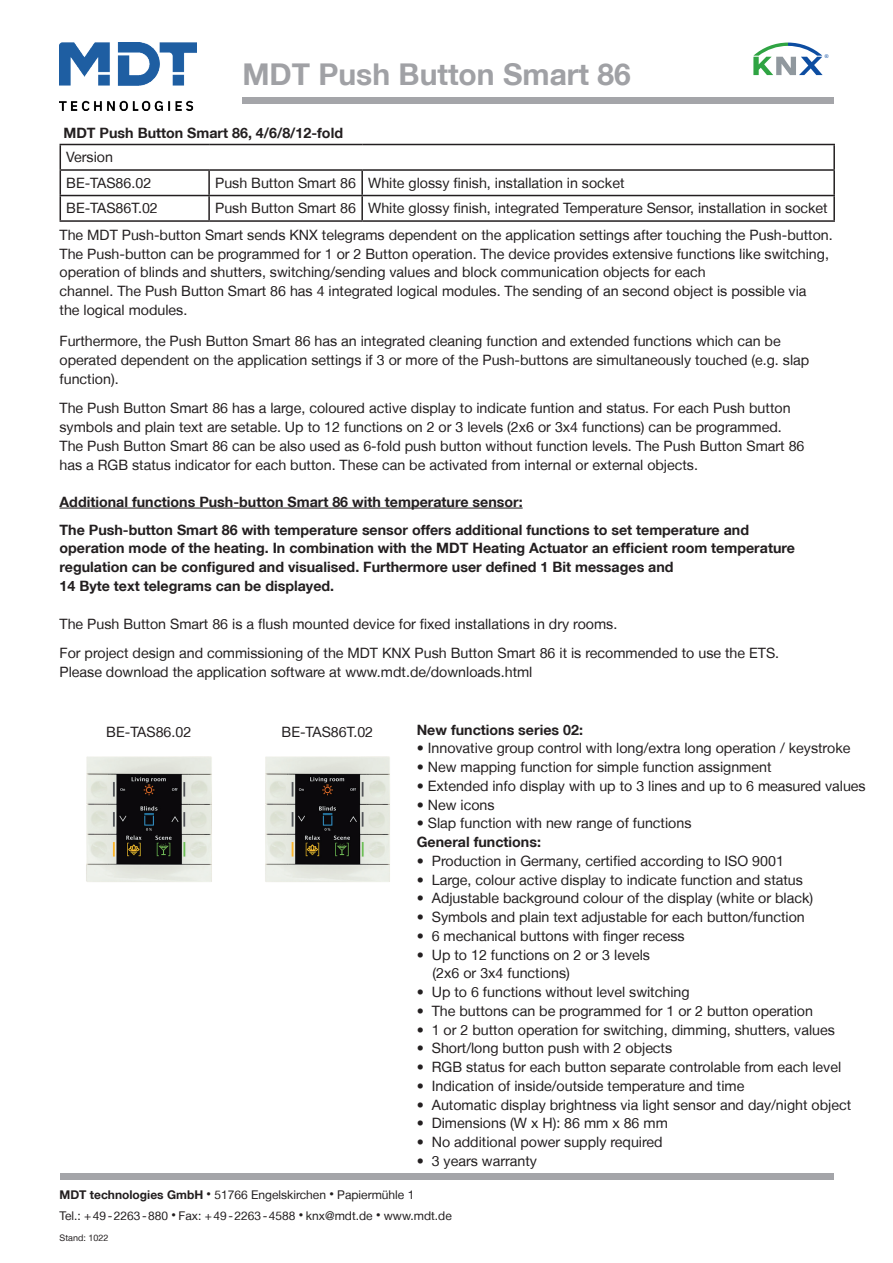
<style>
.page{position:relative;width:893px;height:1263px;background:#fff}
.page>*{position:absolute;margin:0;border:0;box-sizing:border-box;transform-origin:0 0}
.t1{font:700 30px "Helvetica Neue LT";color:#a0a1a5}
.t2{font:14.25px/18.8px "Helvetica Neue LT";color:#231f20}
.t3{font:700 14.25px/18.8px "Helvetica Neue LT";color:#231f20}
.t4{font:12px/21px "Helvetica Neue LT";color:#231f20}
.t5{font:9px "Helvetica Neue LT";color:#231f20}
.t6{font:5.1px "Arial";color:#0d4da1}
.s1{font-weight:700}
.s2{font-size:9px}
</style>
<div class="page">
<img style="left:86px;top:756px;width:304px;height:126px">
<svg style="left:61px;top:145px;width:772px;height:52px"></svg>
<hr style="left:60px;top:144px;width:149px;height:1px;background:#231f20">
<hr style="left:209px;top:144px;width:153px;height:1px;background:#231f20">
<hr style="left:362px;top:144px;width:473px;height:1px;background:#231f20">
<hr style="left:833px;top:145px;width:2px;height:24px;background:#231f20">
<hr style="left:60px;top:169px;width:149px;height:2px;background:#231f20">
<hr style="left:209px;top:169px;width:153px;height:2px;background:#231f20">
<hr style="left:208px;top:171px;width:2px;height:24px;background:#231f20">
<hr style="left:362px;top:169px;width:473px;height:2px;background:#231f20">
<hr style="left:361px;top:171px;width:2px;height:24px;background:#231f20">
<hr style="left:833px;top:171px;width:2px;height:24px;background:#231f20">
<hr style="left:60px;top:195px;width:149px;height:1px;background:#231f20">
<svg style="left:60px;top:145px;width:1px;height:75px"></svg>
<hr style="left:209px;top:195px;width:153px;height:1px;background:#231f20">
<hr style="left:208px;top:196px;width:2px;height:24px;background:#231f20">
<hr style="left:362px;top:195px;width:473px;height:1px;background:#231f20">
<hr style="left:361px;top:196px;width:2px;height:24px;background:#231f20">
<hr style="left:833px;top:196px;width:2px;height:24px;background:#231f20">
<hr style="left:60px;top:220px;width:149px;height:2px;background:#231f20">
<hr style="left:209px;top:220px;width:153px;height:2px;background:#231f20">
<hr style="left:362px;top:220px;width:473px;height:2px;background:#231f20">
<hr style="left:60px;top:508px;width:463px;height:1px;background:#231f20">
<div style="left:60px;top:1174px;width:773px;height:6px;background:#a4a5a9"></div>
<img style="left:60px;top:43px;width:137px;height:68px">
<div style="left:242px;top:98px;width:591px;height:6px;background:#a4a5a9"></div>
<svg style="left:753px;top:43px;width:70px;height:32px"></svg>
<h1 class="t1" style="left:242px;top:56px;width:390px">MDT Push Button Smart 86</h1>
<p class="t3" style="left:63px;top:123px;width:281px">MDT Push Button Smart 86, 4/6/8/12-fold</p>
<p class="t2" style="left:66px;top:144px;width:87px;line-height:25.5px">Version<br>BE-TAS86.02</p>
<p class="t2" style="left:215px;top:173px;width:411px">Push Button Smart 86 White glossy finish, installation in socket</p>
<p class="t6" style="left:825px;top:53px;width:5px">®</p>
<p class="t2" style="left:60px;top:195px;width:775px;line-height:26.4px;text-indent:156px">Push Button Smart 86 White glossy finish, integrated Temperature Sensor, installation in socket<br>The MDT Push-button Smart sends KNX telegrams dependent on the application settings after touching the Push-button.</p>
<p class="t2" style="left:60px;top:244px;width:771px">The Push-button can be programmed for 1 or 2 Button operation. The device provides extensive functions like switching, operation of blinds and shutters, switching/sending values and block communication objects for each<br>channel. The Push Button Smart 86 has 4 integrated logical modules. The sending of an second object is possible via the logical modules.</p>
<p class="t2" style="left:60px;top:332px;width:751px">Furthermore, the Push Button Smart 86 has an integrated cleaning function and extended functions which can be operated dependent on the application settings if 3 or more of the Push-buttons are simultaneously touched (e.g. slap function).</p>
<p class="t2" style="left:60px;top:399px;width:746px">The Push Button Smart 86 has a large, coloured active display to indicate funtion and status. For each Push button symbols and plain text are setable. Up to 12 functions on 2 or 3 levels (2x6 or 3x4 functions) can be programmed.<br>The Push Button Smart 86 can be also used as 6-fold push button without function levels. The Push Button Smart 86 has a RGB status indicator for each button. These can be activated from internal or external objects.</p>
<p class="t3" style="left:60px;top:488px;width:691px;line-height:27.8px">Additional functions Push-button Smart 86 with temperature sensor:<br>The Push-button Smart 86 with temperature sensor offers additional functions to set temperature and</p>
<p class="t3" style="left:60px;top:539px;width:737px">operation mode of the heating. In combination with the MDT Heating Actuator an efficient room temperature regulation can be configured and visualised. Furthermore user defined 1 Bit messages and<br>14 Byte text telegrams can be displayed.</p>
<p class="t2" style="left:60px;top:608px;width:721px;line-height:29.4px">The Push Button Smart 86 is a flush mounted device for fixed installations in dry rooms.<br>For project design and commissioning of the MDT KNX Push Button Smart 86 it is recommended to use the ETS.</p>
<p class="t2" style="left:60px;top:662px;width:474px">Please download the application software at www.mdt.de/downloads.html</p>
<p class="t2" style="left:66px;top:199px;width:93px">BE-TAS86T.02</p>
<p class="t3" style="left:417px;top:720px;width:168px">New functions series 02:</p>
<p class="t2" style="left:417px;top:739px;width:435px">• Innovative group control with long/extra long operation / keystroke</p>
<p class="t2" style="left:417px;top:757px;width:356px">• New mapping function for simple function assignment</p>
<p class="t2" style="left:417px;top:776px;width:451px">• Extended info display with up to 3 lines and up to 6 measured values</p>
<p class="t2" style="left:417px;top:795px;width:79px">• New icons</p>
<p class="t2" style="left:417px;top:814px;width:276px">• Slap function with new range of functions</p>
<p class="t3" style="left:417px;top:832px;width:126px">General functions:</p>
<p class="t2" style="left:417px;top:851px;width:369px">• Production in Germany, certified according to ISO 9001</p>
<p class="t2" style="left:417px;top:870px;width:388px">• Large, colour active display to indicate function and status</p>
<p class="t2" style="left:417px;top:889px;width:398px">• Adjustable background colour of the display (white or black)</p>
<p class="t2" style="left:417px;top:907px;width:390px">• Symbols and plain text adjustable for each button/function</p>
<p class="t2" style="left:417px;top:926px;width:269px">• 6 mechanical buttons with finger recess</p>
<p class="t2" style="left:433px;top:945px;width:219px;text-indent:-16px">• Up to 12 functions on 2 or 3 levels (2x6 or 3x4 functions)</p>
<p class="t2" style="left:417px;top:982px;width:274px">• Up to 6 functions without level switching</p>
<p class="t2" style="left:417px;top:1001px;width:398px">• The buttons can be programmed for 1 or 2 button operation</p>
<p class="t2" style="left:417px;top:1020px;width:420px">• 1 or 2 button operation for switching, dimming, shutters, values</p>
<p class="t2" style="left:417px;top:1039px;width:257px">• Short/long button push with 2 objects</p>
<p class="t2" style="left:417px;top:1057px;width:426px">• RGB status for each button separate controlable from each level</p>
<p class="t2" style="left:417px;top:1076px;width:329px">• Indication of inside/outside temperature and time</p>
<p class="t2" style="left:417px;top:1095px;width:436px">• Automatic display brightness via light sensor and day/night object</p>
<p class="t2" style="left:417px;top:1114px;width:253px">• Dimensions (W x H): 86 mm x 86 mm</p>
<p class="t2" style="left:417px;top:1132px;width:247px">• No additional power supply required</p>
<p class="t2" style="left:417px;top:1151px;width:122px">• 3 years warranty</p>
<p class="t4" style="left:60px;top:1183px;width:394px"><span class="s1">MDT technologies GmbH</span> <span class="s2">•</span> 51766 Engelskirchen <span class="s2">•</span> Papiermühle 1<br>Tel.: +49-2263-880 <span class="s2">•</span> Fax: +49-2263-4588 <span class="s2">•</span> knx@mdt.de <span class="s2">•</span> www.mdt.de</p>
<p class="t5" style="left:60px;top:1232px;width:50px">Stand: 1022</p>
<p class="t2" style="left:106px;top:722px;width:87px">BE-TAS86.02</p>
<p class="t2" style="left:282px;top:722px;width:93px">BE-TAS86T.02</p>
</div>
